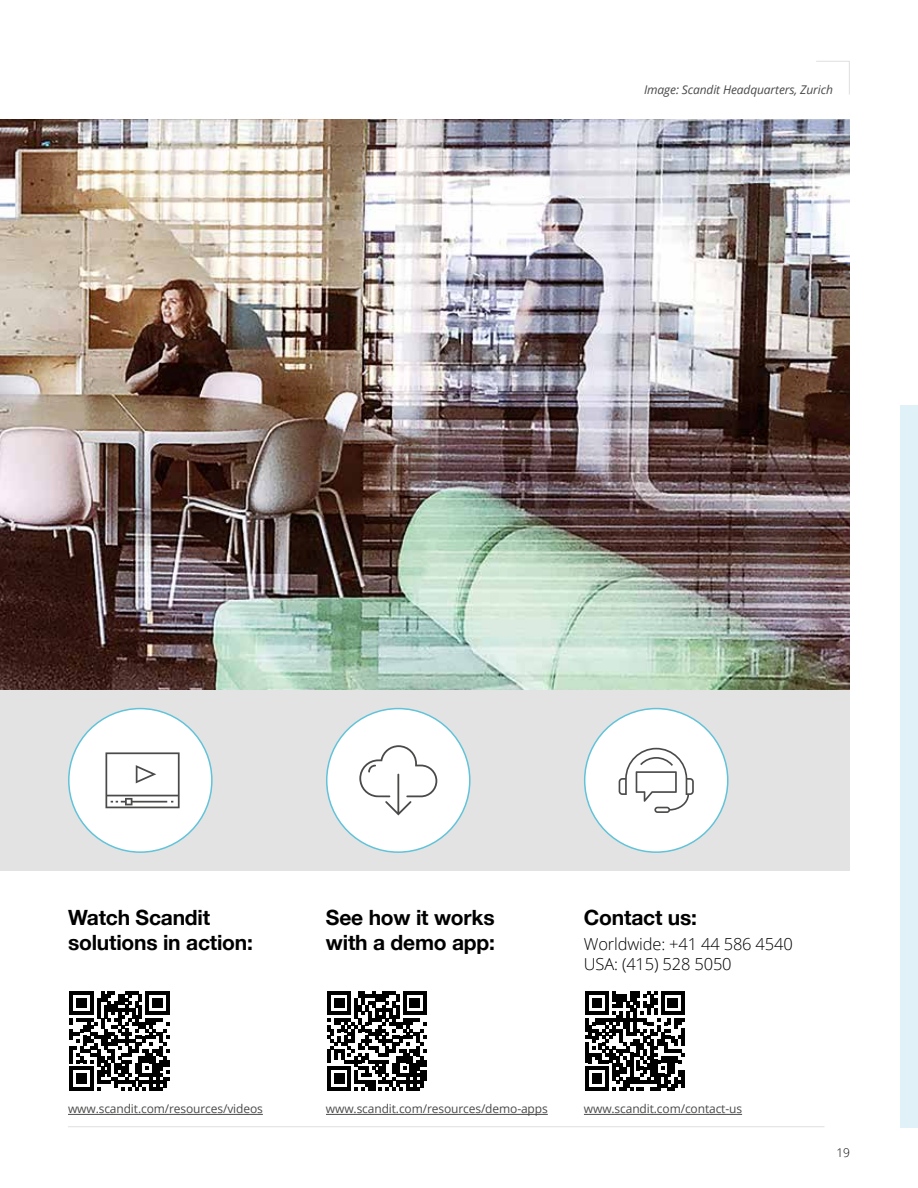
<style>
.page{position:relative;width:918px;height:1188px;background:#fff}
.page>*{position:absolute;margin:0;border:0;box-sizing:border-box;transform-origin:0 0}
.t1{font:700 21px/25.2px "Helvetica Neue";letter-spacing:-.01em;color:#000}
.t2{font:300 16.5px/19.8px "Open Sans";letter-spacing:-.01em;color:#000}
.t3{font:12px "Open Sans";letter-spacing:-.01em;color:#4a4a49}
.t4{font:italic 12px "Open Sans";letter-spacing:-.01em;color:#4a4a49}
.t5{font:300 12px "Open Sans";color:#000}
</style>
<div class="page">
<div style="left:901px;top:405px;width:17px;height:722px;background:#e0f1f7"></div>
<svg style="left:816px;top:61px;width:34px;height:34px"></svg>
<div style="left:0;top:658px;width:850px;height:213px;background:#e3e3e3"></div>
<img style="left:0;top:119px;width:850px;height:570px">
<div style="left:69px;top:709px;width:143px;height:143px;background:#fff;border-radius:50%"></div>
<svg style="left:105px;top:752px;width:75px;height:56px"></svg>
<div style="left:327px;top:709px;width:143px;height:143px;background:#fff;border-radius:50%"></div>
<svg style="left:359px;top:745px;width:78px;height:70px"></svg>
<div style="left:585px;top:709px;width:143px;height:143px;background:#fff;border-radius:50%"></div>
<svg style="left:619px;top:748px;width:75px;height:65px"></svg>
<svg style="left:70px;top:991px;width:100px;height:100px"></svg>
<svg style="left:327px;top:991px;width:100px;height:100px"></svg>
<svg style="left:585px;top:991px;width:100px;height:100px"></svg>
<hr style="left:682px;top:1070px;width:3px;height:17px;background:#000">
<hr style="left:68px;top:1126px;width:757px;height:1px;background:#e3e3e3">
<hr style="left:68px;top:1114px;width:195px;height:1px;background:#4a4a49">
<hr style="left:326px;top:1114px;width:222px;height:1px;background:#4a4a49">
<hr style="left:584px;top:1114px;width:158px;height:1px;background:#4a4a49">
<p class="t4" style="left:644px;top:82px;width:190px">Image: Scandit Headquarters, Zurich</p>
<h1 class="t1" style="left:68px;top:906px;width:186px">Watch Scandit solutions in action:</h1>
<h1 class="t1" style="left:326px;top:906px;width:171px">See how it works with a demo app:</h1>
<h1 class="t1" style="left:584px;top:906px;width:115px">Contact us:</h1>
<h2 class="t2" style="left:584px;top:934px;width:210px">Worldwide: +41 44 586 4540<br>USA: (415) 528 5050</h2>
<p class="t3" style="left:68px;top:1101px;width:196px">www.scandit.com/resources/videos</p>
<p class="t3" style="left:326px;top:1101px;width:223px">www.scandit.com/resources/demo-apps</p>
<p class="t3" style="left:584px;top:1101px;width:160px">www.scandit.com/contact-us</p>
<p class="t5" style="left:836px;top:1144px;width:15px">19</p>
</div>
